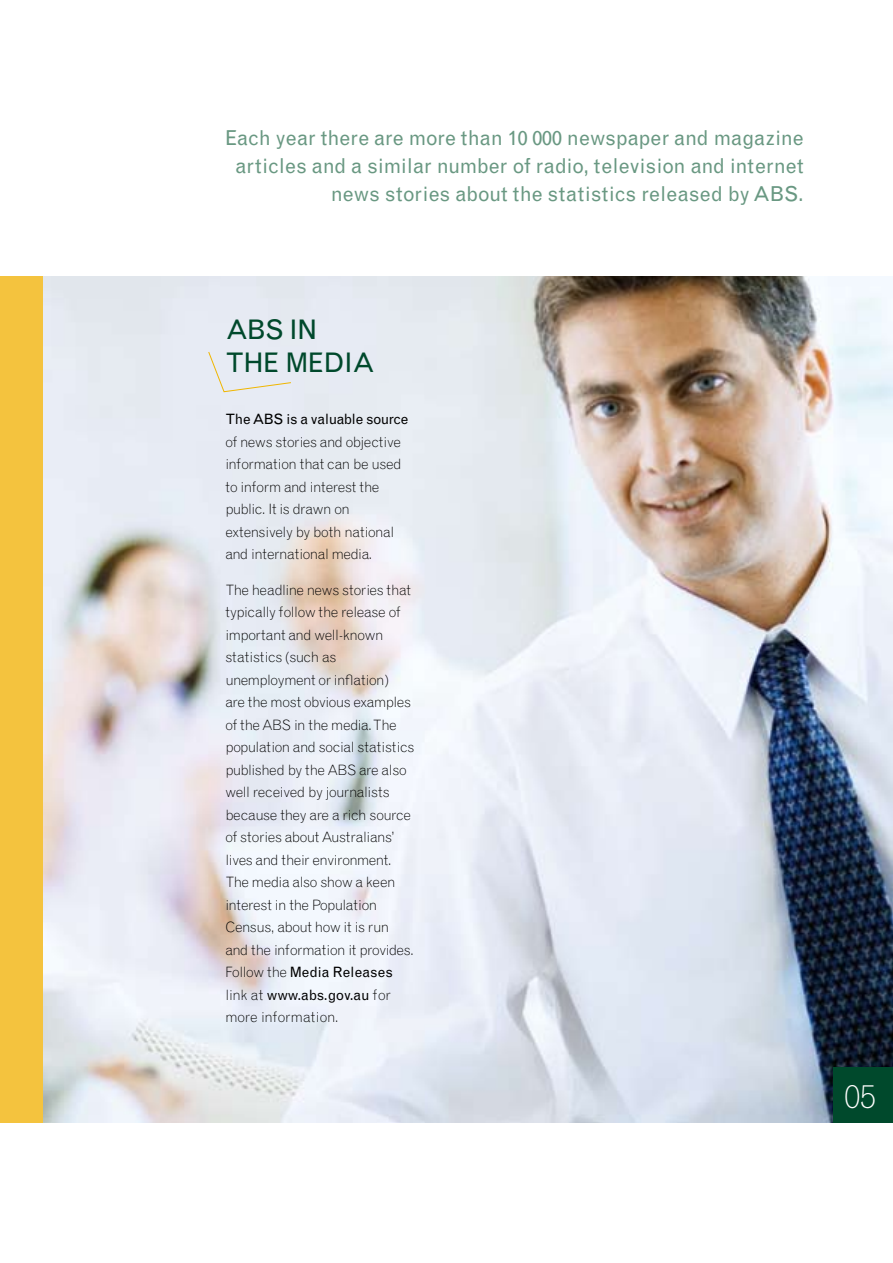
<style>
.page{position:relative;width:893px;height:1263px;background:#fff}
.page>*{position:absolute;margin:0;border:0;box-sizing:border-box;transform-origin:0 0}
.t1{font:300 33px "Grotesque";color:#fff}
.t2{font:27px/33px "Grotesque";letter-spacing:-.025em;color:#00492c}
.t3{font:20.55px/28px "Grotesque";color:#699882;text-align:right}
.t4{font:300 14.25px/22.5px "Grotesque";letter-spacing:-.03em;color:#000}
.t5{font:14.25px "Grotesque";letter-spacing:-.03em;color:#000}
.s1{font-weight:400}
</style>
<div class="page">
<img style="left:43px;top:276px;width:850px;height:847px">
<div style="left:208px;top:351px;width:84px;height:41px;background:#e7ebf4"></div>
<div style="left:0;top:276px;width:43px;height:847px;background:#f4c33e"></div>
<div style="left:833px;top:1067px;width:60px;height:56px;background:#00492c"></div>
<h3 class="t3" style="left:225px;top:123px;width:580px">Each year there are more than 10 000 newspaper and magazine articles and a similar number of radio, television and internet news stories about the statistics released by ABS.</h3>
<h2 class="t2" style="left:225px;top:313px;width:151px">ABS IN<br>THE MEDIA</h2>
<p class="t5" style="left:225px;top:411px;width:185px">TheABS is a valuable source</p>
<p class="t4" style="left:225px;top:431px;width:178px">of news stories and objective information that can be used to inform and interest the public. It is drawn on extensively by both national and international media.</p>
<p class="t4" style="left:225px;top:578px;width:190px">The headline news stories that typically follow the release of important and well-known statistics (such as unemployment or inflation)<br>are the most obvious examples of the ABS in the media. The population and social statistics published by the ABS are also well received by journalists because they are a rich source of stories about Australians’ lives and their environment.<br>The media also show a keen interest in the Population<br>Census, about how it is run and the information it provides.<br>Follow the <span class="s1">Media Releases </span>link at <span class="s1">www.abs.gov.au</span> for more information.</p>
<h1 class="t1" style="left:845px;top:1076px;width:17px">0</h1>
</div>
